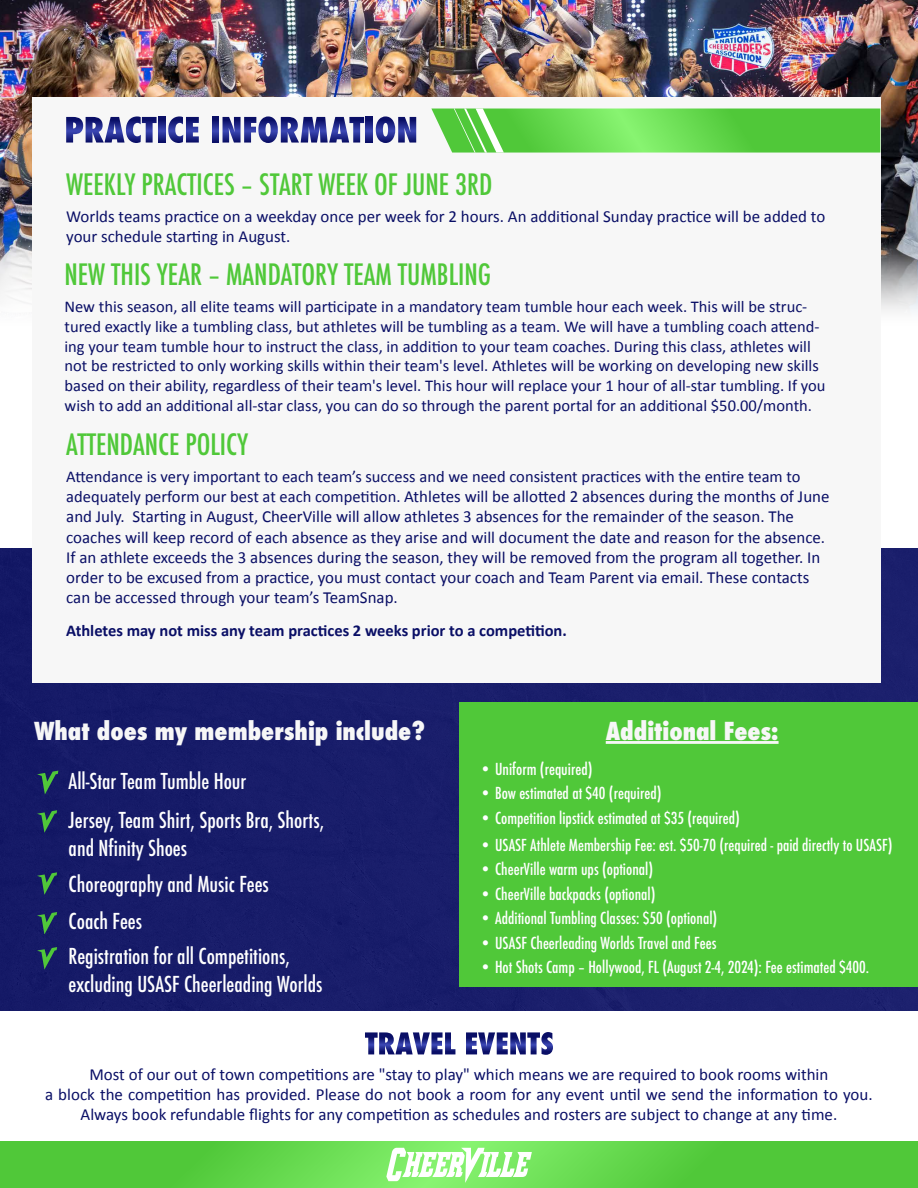
<style>
.page{position:relative;width:918px;height:1188px;background:#fff}
.page>*{position:absolute;margin:0;border:0;box-sizing:border-box;transform-origin:0 0}
.t1{font:500 condensed 28.65px "Futura";color:#50c839}
.t2{font:800 condensed 24.15px "Futura";color:#f7f7f7}
.t3{font:500 condensed 21.3px/36.2px "Futura";color:#fff}
.t4{font:16.95px/20.2px "Calibri";color:#0a0f66}
.t5{font:16.5px/19.8px "Calibri";color:#0a0f66}
.t6{font:700 16.5px "Calibri";color:#0a0f66}
.t7{font:500 condensed 16.05px "Futura";color:#fff}
.s1{font-size:16.5px}
</style>
<div class="page">
<img style="left:0;top:0;width:918px;height:211px">
<div style="left:0;top:464px;width:918px;height:565px;background:#181c69"></div>
<svg style="left:0;top:211px;width:918px;height:336px"></svg>
<svg style="left:0;top:1141px;width:918px;height:47px;background:#5bd044"></svg>
<svg style="left:37px;top:771px;width:21px;height:23px"></svg>
<svg style="left:37px;top:810px;width:20px;height:23px"></svg>
<svg style="left:37px;top:872px;width:20px;height:23px"></svg>
<svg style="left:37px;top:912px;width:20px;height:23px"></svg>
<svg style="left:37px;top:947px;width:20px;height:23px"></svg>
<div style="left:459px;top:702px;width:459px;height:285px;background:#50c839"></div>
<hr style="left:606px;top:741px;width:173px;height:3px;background:#f7f7f7">
<svg style="left:386px;top:1148px;width:146px;height:35px"></svg>
<div style="left:0;top:1011px;width:918px;height:130px;background:#fff"></div>
<svg style="left:365px;top:1032px;width:90px;height:22px"></svg>
<svg style="left:466px;top:1032px;width:87px;height:23px"></svg>
<div style="left:32px;top:97px;width:848px;height:585px;background:#f7f7f7"></div>
<svg style="left:66px;top:116px;width:91px;height:27px"></svg>
<svg style="left:158px;top:117px;width:7px;height:26px"></svg>
<svg style="left:168px;top:116px;width:31px;height:27px"></svg>
<svg style="left:212px;top:117px;width:7px;height:26px"></svg>
<svg style="left:223px;top:116px;width:141px;height:27px"></svg>
<svg style="left:366px;top:117px;width:7px;height:26px"></svg>
<svg style="left:376px;top:116px;width:40px;height:27px"></svg>
<svg style="left:431px;top:109px;width:449px;height:44px;background:#67d551"></svg>
<h1 class="t1" style="left:66px;top:166px;width:428px">WEEKLY PRACTICES – START WEEK OF JUNE 3RD</h1>
<p class="t4" style="left:66px;top:206px;width:761px">Worlds teams practice on a weekday once per week for 2 hours. An additional Sunday practice will be added to your schedule starting in August.</p>
<h1 class="t1" style="left:65px;top:257px;width:428px">NEW THIS YEAR – MANDATORY TEAM TUMBLING</h1>
<p class="t5" style="left:65px;top:296px;width:762px">New this season, all elite teams will participate in a mandatory team tumble hour each week. This will be struc&shy;tured exactly like a tumbling class, but athletes will be tumbling as a team. We will have a tumbling coach attend&shy;ing your team tumble hour to instruct the class, in addition to your team coaches. During this class, athletes will not be restricted to only working skills within their team's level. Athletes will be working on developing new skills based on their ability, regardless of their team's level. This hour will replace your 1 hour of all-star tumbling. If you wish to add an additional all-star class, you can do so through the parent portal for an additional $50.00/month.</p>
<h1 class="t1" style="left:66px;top:426px;width:183px">ATTENDANCE POLICY</h1>
<p class="t5" style="left:66px;top:466px;width:736px">Attendance is very important to each team’s success and we need consistent practices with the entire team to</p>
<p class="t4" style="left:66px;top:486px;width:765px"><span class="s1">adequately perform our best at each competition.</span> Athletes will be allotted 2 absences during the months of June and July. Starting in August, CheerVille will allow athletes 3 absences for the remainder of the season. The coaches will keep record of each absence as they arise and will document the date and reason for the absence.<br>If an athlete exceeds the 3 absences during the season, they will be removed from the program all together. In order to be excused from a practice, you must contact your coach and Team Parent via email. These contacts can be accessed through your team’s TeamSnap.</p>
<p class="t6" style="left:66px;top:619px;width:502px">Athletes may not miss any team practices 2 weeks prior to a competition.</p>
<h2 class="t2" style="left:34px;top:715px;width:393px">What does my membership include?</h2>
<p class="t3" style="left:69px;top:761px;width:257px;line-height:39.5px">All-Star Team Tumble Hour<br>Jersey, Team Shirt, Sports Bra, Shorts,</p>
<p class="t3" style="left:69px;top:830px;width:223px">and Nfinity Shoes<br>Choreography and Music Fees<br>Coach Fees<br>Registration for all Competitions,</p>
<p class="t3" style="left:69px;top:966px;width:255px">excluding USASF Cheerleading Worlds</p>
<h2 class="t2" style="left:606px;top:714px;width:174px">Additional Fees:</h2>
<p class="t7" style="left:480px;top:759px;width:114px">• Uniform (required)</p>
<p class="t7" style="left:480px;top:783px;width:183px">• Bow estimated at $40 (required)</p>
<p class="t7" style="left:480px;top:808px;width:262px">• Competition lipstick estimated at $35 (required)</p>
<p class="t7" style="left:480px;top:835px;width:414px">• USASF Athlete Membership Fee: est. $50-70 (required - paid directly to USASF)</p>
<p class="t7" style="left:480px;top:859px;width:175px">• CheerVille warm ups (optional)</p>
<p class="t7" style="left:480px;top:884px;width:177px">• CheerVille backpacks (optional)</p>
<p class="t7" style="left:480px;top:908px;width:239px">• Additional Tumbling Classes: $50 (optional)</p>
<p class="t7" style="left:480px;top:933px;width:238px">• USASF Cheerleading Worlds Travel and Fees</p>
<p class="t7" style="left:480px;top:957px;width:391px">• Hot Shots Camp – Hollywood, FL (August 2-4, 2024): Fee estimated $400.</p>
<p class="t4" style="left:45px;top:1063px;width:829px;text-align:center">Most of our out of town competitions are "stay to play" which means we are required to book rooms within<br>a block the competition has provided. Please do not book a room for any event until we send the information to you.<br>Always book refundable flights for any competition as schedules and rosters are subject to change at any time.</p>
</div>
